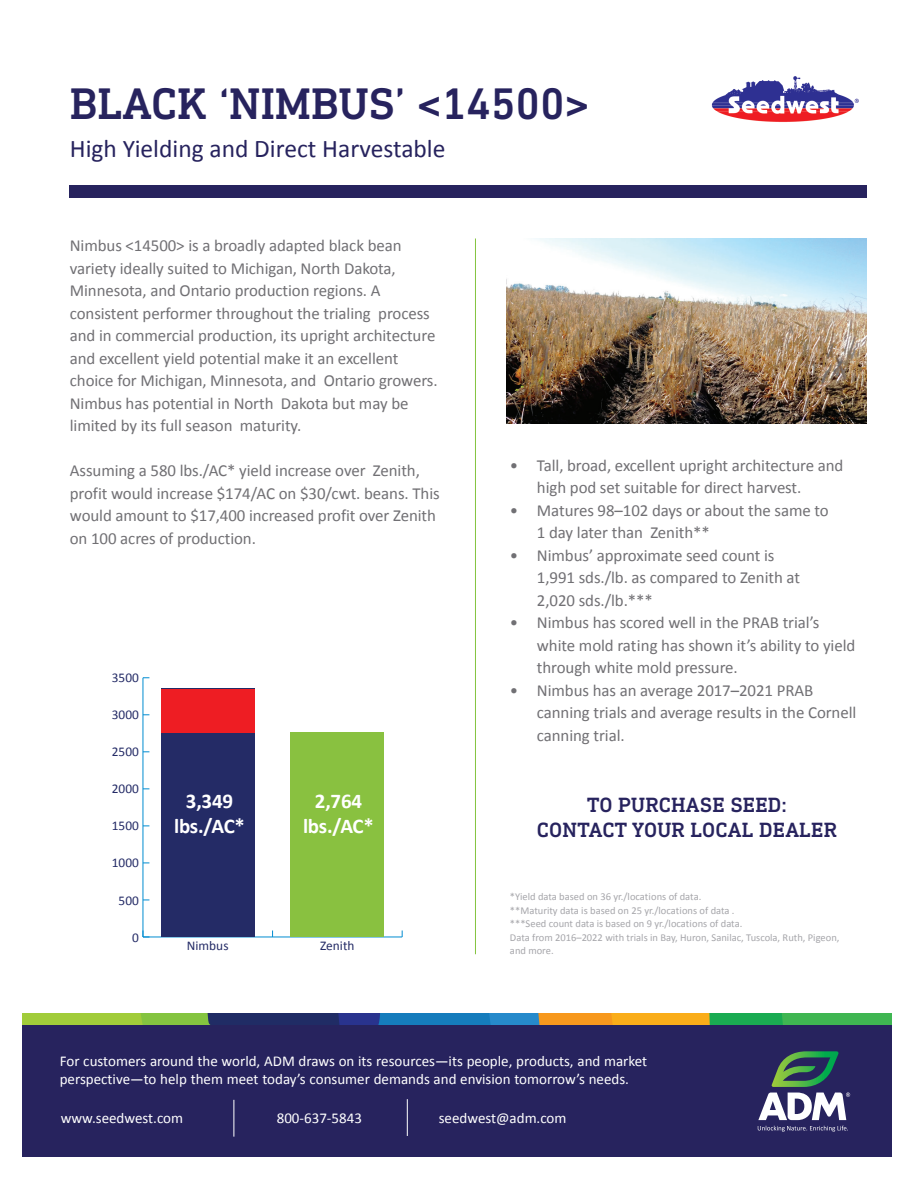
<style>
.page{position:relative;width:918px;height:1188px;background:#fff}
.page>*{position:absolute;margin:0;border:0;box-sizing:border-box;transform-origin:0 0}
.t1{font:500 45px "DIN Next Slab Pro";color:#27235e}
.Headline_Blue{font:25.5px "Calibri";color:#27235e}
.t2{font:500 21px "DIN Next Slab Pro";letter-spacing:.01em;color:#27235e}
.t3{font:700 21px/25.2px "Calibri";letter-spacing:-.01em;color:#fff;text-align:center}
.Body{font:16.8px/22.5px "Calibri";letter-spacing:-.005em;color:#717074}
.t4{font:15px/18px "Calibri";color:#fff}
.t5{font:13.35px "Calibri";color:#242b66}
.Source{font:10.5px/13.5px "Calibri";color:#a6a6aa}
</style>
<div class="page">
<hr style="left:143px;top:937px;width:259px;height:1px;background:#008cd1">
<hr style="left:143px;top:678px;width:1px;height:259px;background:#008cd1">
<svg style="left:143px;top:930px;width:6px;height:8px"></svg>
<div style="left:161px;top:689px;width:93px;height:248px;background:#242b66"></div>
<div style="left:291px;top:732px;width:93px;height:205px;background:#89c140"></div>
<div style="left:70px;top:186px;width:797px;height:12px;background:#27235e"></div>
<div style="left:22px;top:1025px;width:870px;height:132px;background:#27235e"></div>
<hr style="left:234px;top:1100px;width:1px;height:37px;background:#fff">
<hr style="left:407px;top:1099px;width:1px;height:37px;background:#fff">
<hr style="left:475px;top:238px;width:1px;height:716px;background:#84c440">
<svg style="left:758px;top:1126px;width:90px;height:6px"></svg>
<svg style="left:771px;top:1051px;width:68px;height:36px"></svg>
<svg style="left:758px;top:1093px;width:92px;height:27px"></svg>
<svg style="left:22px;top:1013px;width:870px;height:12px;background:#66905c"></svg>
<img style="left:507px;top:238px;width:360px;height:186px">
<img style="left:711px;top:76px;width:148px;height:46px">
<div style="left:161px;top:689px;width:93px;height:43px;background:#ee1d23"></div>
<p class="t1" style="left:70px;top:78px;width:521px">BLACK ‘NIMBUS’ &lt;14500&gt;</p>
<p class="Headline_Blue" style="left:70px;top:131px;width:377px">High Yielding and Direct Harvestable</p>
<p class="Body" style="left:70px;top:234px;width:369px">Nimbus &lt;14500&gt; is a broadly adapted black bean variety ideally suited to Michigan, North Dakota, Minnesota, and Ontario production regions. A consistent performer throughout the trialing process and in commercial production, its upright architecture and excellent yield potential make it an excellent choice for Michigan, Minnesota, and Ontario growers.<br>Nimbus has potential in North Dakota but may be limited by its full season maturity.</p>
<p class="Body" style="left:70px;top:459px;width:371px">Assuming a 580 lbs./AC* yield increase over Zenith, profit would increase $174/AC on $30/cwt. beans. This would amount to $17,400 increased profit over Zenith on 100 acres of production.</p>
<p class="Body" style="left:537px;top:453px;width:308px;text-indent:-27px">• Tall, broad, excellent upright architecture and high pod set suitable for direct harvest.</p>
<p class="Body" style="left:537px;top:498px;width:293px;text-indent:-27px">• Matures 98–102 days or about the same to<br>1 day later than Zenith**</p>
<p class="Body" style="left:537px;top:543px;width:265px;text-indent:-27px">• Nimbus’ approximate seed count is<br>1,991 sds./lb. as compared to Zenith at<br>2,020 sds./lb.***</p>
<p class="Body" style="left:537px;top:611px;width:320px;text-indent:-27px">• Nimbus has scored well in the PRAB trial’s white mold rating has shown it’s ability to yield through white mold pressure.</p>
<p class="Body" style="left:537px;top:678px;width:321px;text-indent:-27px">• Nimbus has an average 2017–2021 PRAB canning trials and average results in the Cornell canning trial.</p>
<p class="t5" style="left:112px;top:669px;width:29px">3500</p>
<p class="t5" style="left:112px;top:706px;width:29px">3000</p>
<p class="t5" style="left:112px;top:743px;width:29px">2500</p>
<p class="t5" style="left:112px;top:780px;width:29px">2000</p>
<p class="t5" style="left:112px;top:817px;width:29px">1500</p>
<p class="t5" style="left:112px;top:854px;width:29px">1000</p>
<p class="t5" style="left:119px;top:891px;width:22px">500</p>
<p class="t5" style="left:132px;top:928px;width:8px">0</p>
<p class="t3" style="left:174px;top:788px;width:72px">3,349 lbs./AC*</p>
<p class="t3" style="left:303px;top:788px;width:72px">2,764 lbs./AC*</p>
<p class="t5" style="left:187px;top:936px;width:43px">Nimbus</p>
<p class="t5" style="left:320px;top:936px;width:36px">Zenith</p>
<p class="t2" style="left:587px;top:793px;width:202px">TO PURCHASE SEED:</p>
<p class="t2" style="left:537px;top:818px;width:302px">CONTACT YOUR LOCAL DEALER</p>
<p class="Source" style="left:510px;top:890px;width:193px">*Yield data based on 36 yr./locations of data.</p>
<p class="Source" style="left:510px;top:903px;width:226px">**Maturity data is based on 25 yr./locations of data .</p>
<p class="Source" style="left:510px;top:917px;width:234px">***Seed count data is based on 9 yr./locations of data.</p>
<p class="Source" style="left:510px;top:930px;width:331px">Data from 2016–2022 with trials in Bay, Huron, Sanilac, Tuscola, Ruth, Pigeon, and more.</p>
<p class="t4" style="left:60px;top:1051px;width:589px">For customers around the world, ADM draws on its resources—its people, products, and market perspective—to help them meet today’s consumer demands and envision tomorrow’s needs.</p>
<p class="t4" style="left:61px;top:1108px;width:124px">www.seedwest.com</p>
<p class="t4" style="left:277px;top:1108px;width:87px">800-637-5843</p>
<p class="t4" style="left:439px;top:1108px;width:129px">seedwest@adm.com</p>
</div>
